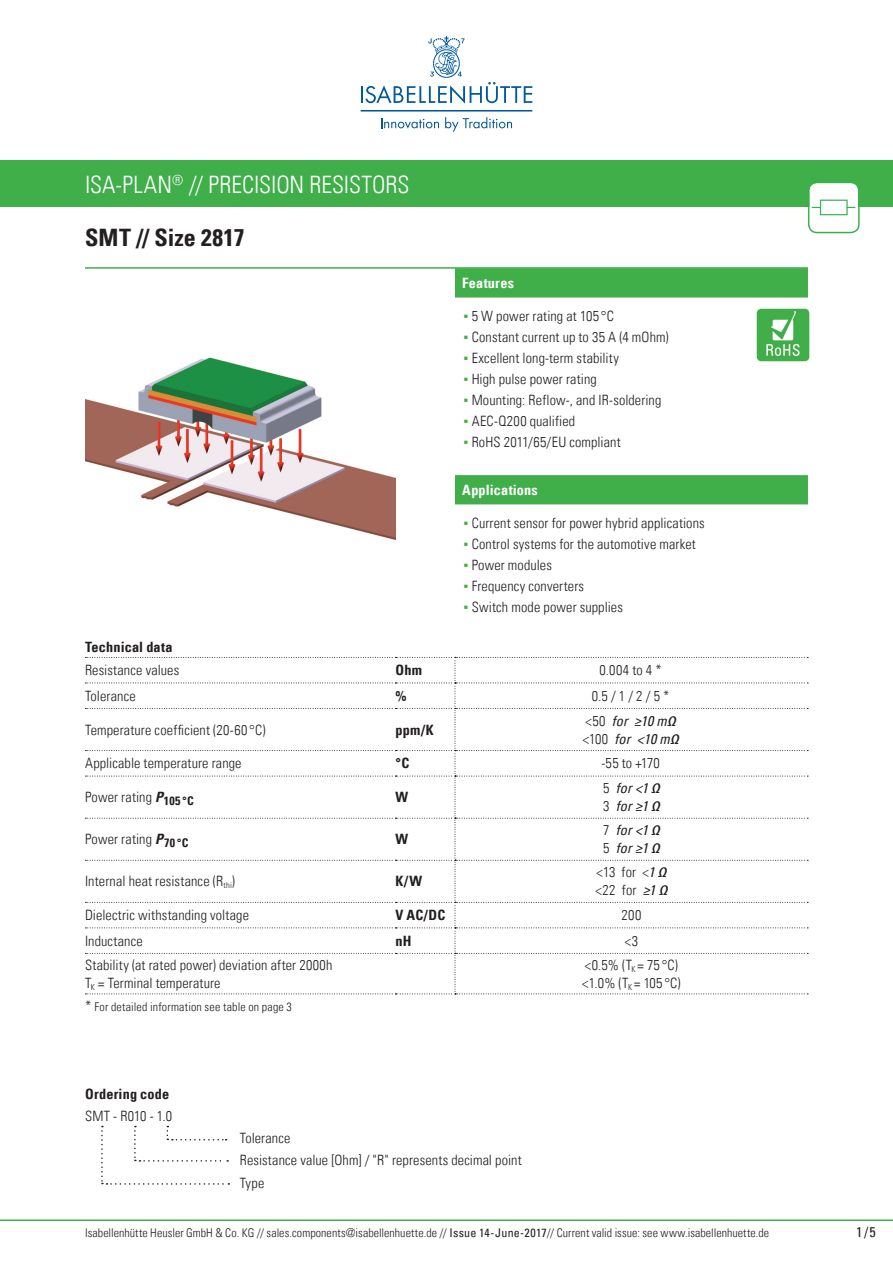
<style>
.page{position:relative;width:893px;height:1263px;background:#fff}
.page>*{position:absolute;margin:0;border:0;box-sizing:border-box;transform-origin:0 0}
.t1{font:24px "Univers Com 47 Light Cond";color:#fff}
.t2{font:24px "Univers Com 67 Bold Cond";color:#231f20}
.t3{font:14.25px/18px "Univers Com 47 Light Cond";letter-spacing:.01em;color:#231f20}
.t4{font:14.25px/18px "Univers Com 57 Condensed Obl";letter-spacing:.01em;color:#231f20}
.t5{font:14.25px "Univers Com 67 Bold Cond";letter-spacing:.01em;color:#231f20}
.t6{font:14.25px "Univers Com 67 Bold Cond";letter-spacing:.015em;color:#fff}
.t7{font:condensed 14.25px "Univers Com 57";color:#231f20}
.t8{font:12px "Univers Com 47 Light Cond";letter-spacing:.005em;color:#231f20}
.s1{font-family:"Arial Narrow";color:#40ae49}
.s2{font-family:"Univers Com 47 Light Cond"}
.s3{font-family:"Univers Com 67 Bold Cond Obl"}
.s4{font-family:"Univers Com 57 Condensed Obl"}
.s5{font-size:14.25px}
.s6{font-family:"Univers Com 57";font-stretch:condensed}
</style>
<div class="page">
<hr style="left:0;top:1219px;width:893px;height:2px;background:#40ae49">
<svg style="left:381px;top:118px;width:58px;height:11px"></svg>
<svg style="left:445px;top:117px;width:67px;height:15px"></svg>
<svg style="left:361px;top:36px;width:171px;height:68px"></svg>
<hr style="left:361px;top:110px;width:171px;height:2px;background:#00599b">
<div style="left:0;top:161px;width:893px;height:46px;background:#40ae49"></div>
<hr style="left:85px;top:267px;width:723px;height:2px;background:#40ae49">
<svg style="left:808px;top:183px;width:52px;height:50px"></svg>
<div style="left:455px;top:268px;width:353px;height:29px;background:#40ae49;border:2px solid #40ae49"></div>
<div style="left:455px;top:475px;width:353px;height:29px;background:#40ae49;border:2px solid #40ae49"></div>
<svg style="left:85px;top:657px;width:723px;height:337px"></svg>
<img style="left:756px;top:308px;width:54px;height:54px">
<img style="left:85px;top:357px;width:310px;height:183px">
<svg style="left:101px;top:1126px;width:128px;height:59px"></svg>
<h1 class="t1" style="left:85px;top:170px;width:323px">ISA-PLAN<sup>®</sup> // Precisi on resistors</h1>
<h1 class="t2" style="left:85px;top:223px;width:161px">SMT // Size 2817</h1>
<p class="t6" style="left:462px;top:274px;width:53px">Features</p>
<p class="t3" style="left:463px;top:307px;width:150px"><span class="s1">▪</span> 5 W power rating at 105 °C</p>
<p class="t3" style="left:463px;top:328px;width:207px"><span class="s1">▪</span> Constant current up to 35 A (4 mOhm)</p>
<p class="t3" style="left:463px;top:349px;width:157px"><span class="s1">▪</span> Excellent long-term stability</p>
<p class="t3" style="left:463px;top:370px;width:135px"><span class="s1">▪</span> High pulse power rating</p>
<p class="t3" style="left:463px;top:391px;width:199px"><span class="s1">▪</span> Mounting: Reflow-, and IR-soldering</p>
<p class="t3" style="left:463px;top:412px;width:113px"><span class="s1">▪</span> AEC-Q200 qualified</p>
<p class="t3" style="left:463px;top:433px;width:159px"><span class="s1">▪</span> RoHS 2011/65/EU compliant</p>
<p class="t6" style="left:462px;top:481px;width:77px">Applications</p>
<p class="t3" style="left:463px;top:514px;width:243px"><span class="s1">▪</span> Current sensor for power hybrid applications</p>
<p class="t3" style="left:463px;top:535px;width:234px"><span class="s1">▪</span> Control systems for the automotive market</p>
<p class="t3" style="left:463px;top:556px;width:90px"><span class="s1">▪</span> Power modules</p>
<p class="t3" style="left:463px;top:577px;width:122px"><span class="s1">▪</span> Frequency converters</p>
<p class="t3" style="left:463px;top:598px;width:161px"><span class="s1">▪</span> Switch mode power supplies</p>
<p class="t5" style="left:85px;top:638px;width:89px">Technical data</p>
<p class="t3" style="left:85px;top:661px;width:96px">Resistance values</p>
<p class="t5" style="left:395px;top:661px;width:28px">Ohm</p>
<p class="t3" style="left:599px;top:661px;width:64px">0.004 to 4 *</p>
<p class="t3" style="left:85px;top:687px;width:52px">Tolerance</p>
<p class="t5" style="left:395px;top:687px;width:13px">%</p>
<p class="t3" style="left:592px;top:687px;width:79px">0.5 / 1 / 2 / 5 *</p>
<p class="t3" style="left:85px;top:721px;width:182px">Temperature coefficient (20-60 °C)</p>
<p class="t5" style="left:395px;top:721px;width:40px">ppm/K</p>
<p class="t4" style="left:583px;top:711px;width:97px"><span class="s2">&lt;50</span> for ≥10 mΩ <span class="s2">&lt;100</span> for &lt;10 mΩ</p>
<p class="t3" style="left:85px;top:754px;width:158px">Applicable temperature range</p>
<p class="t5" style="left:395px;top:755px;width:15px">°C</p>
<p class="t3" style="left:601px;top:754px;width:60px">-55 to +170</p>
<p class="t3" style="left:85px;top:788px;width:110px">Power rating <span class="s3">P</span><sub>105</sub> <sub>°C</sub></p>
<p class="t5" style="left:395px;top:788px;width:14px">W</p>
<p class="t4" style="left:603px;top:779px;width:58px"><span class="s2">5</span> for &lt;1 Ω<br><span class="s2">3</span> for ≥1 Ω</p>
<p class="t3" style="left:85px;top:830px;width:105px">Power rating <span class="s3">P</span><sub>70</sub> <sub>°C</sub></p>
<p class="t5" style="left:395px;top:830px;width:14px">W</p>
<p class="t4" style="left:603px;top:821px;width:58px"><span class="s2">7</span> for &lt;1 Ω<br><span class="s2">5</span> for ≥1 Ω</p>
<p class="t3" style="left:85px;top:872px;width:152px">Internal heat resistance (R <sub>thi</sub>)</p>
<p class="t5" style="left:395px;top:873px;width:28px">K/W</p>
<p class="t3" style="left:596px;top:863px;width:73px">&lt;13 for &lt;<span class="s4">1 Ω </span>&lt;22 for <span class="s4">≥1 Ω</span></p>
<p class="t3" style="left:85px;top:906px;width:165px">Dielectric withstanding voltage</p>
<p class="t5" style="left:395px;top:906px;width:51px">V AC/DC</p>
<p class="t3" style="left:622px;top:906px;width:21px">200</p>
<p class="t3" style="left:85px;top:932px;width:59px">Inductance</p>
<p class="t5" style="left:395px;top:932px;width:18px">nH</p>
<p class="t3" style="left:625px;top:932px;width:15px">&lt;3</p>
<p class="t3" style="left:85px;top:956px;width:249px">Stability (at rated power) deviation after 2000h<br>T<sub>K</sub> = Terminal temperature</p>
<p class="t3" style="left:582px;top:956px;width:100px">&lt;0.5% (T<sub>K</sub> = 75 °C) &lt;1.0% (T<sub>K</sub> = 105 °C)</p>
<p class="t8" style="left:85px;top:1000px;width:208px"><span class="s5">*</span> For detailed information see table on page 3</p>
<p class="t5" style="left:85px;top:1085px;width:86px">Ordering code</p>
<p class="t3" style="left:85px;top:1107px;width:89px">SMT - R010 - 1.0</p>
<p class="t3" style="left:240px;top:1127px;width:283px;line-height:22.4px">Tolerance<br>Resistance value [Ohm] / "R" represents decimal point<br>Type</p>
<p class="t8" style="left:85px;top:1225px;width:686px">Isabellenhütte Heusler GmbH &amp; Co. KG // sales.components@isabellenhuette.de // <span class="s6">Issue 14-June-2017</span>// Current valid issue: see www.isabellenhuette.de</p>
<p class="t7" style="left:856px;top:1222px;width:21px">1/5</p>
</div>
